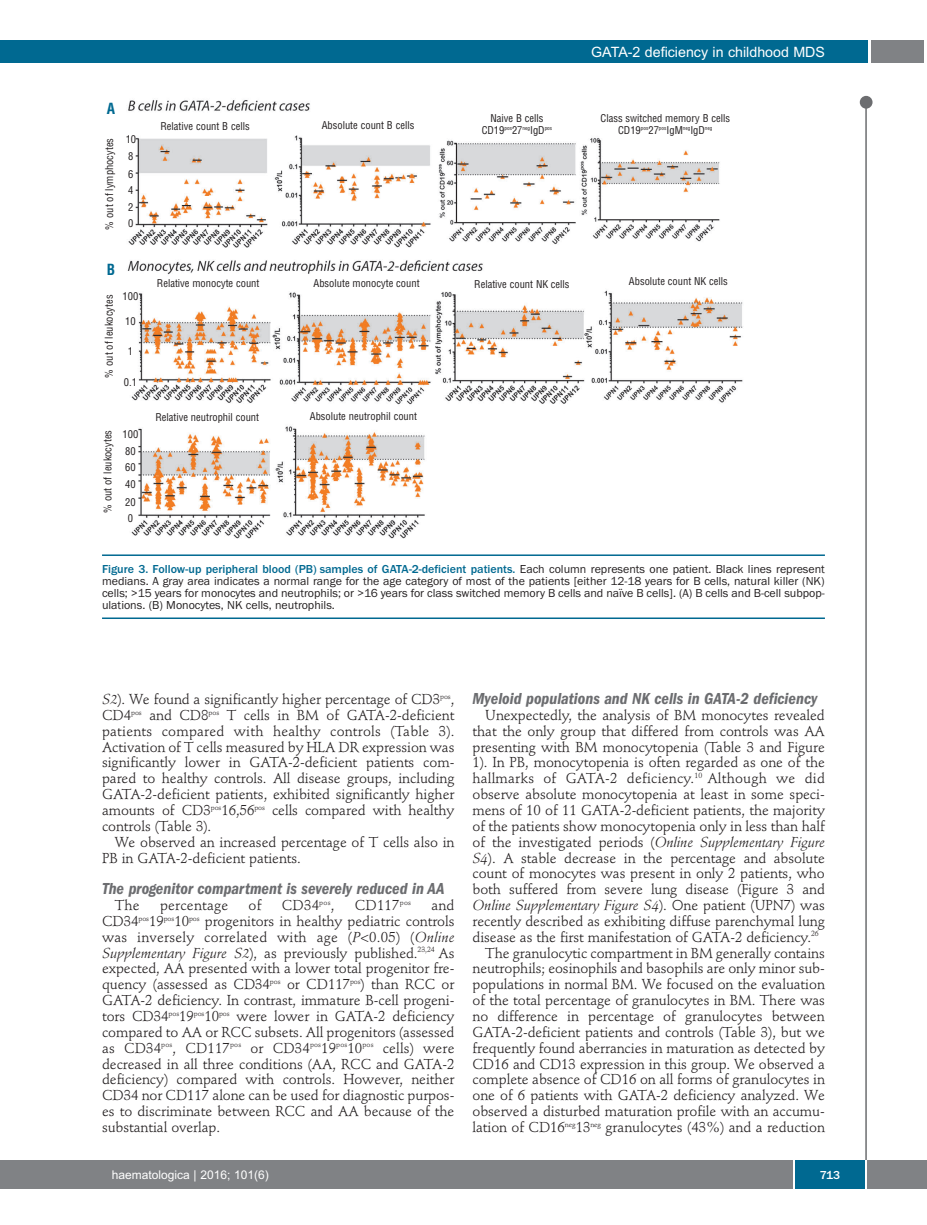
<style>
.page{position:relative;width:927px;height:1225px;background:#fff}
.page>*{position:absolute;margin:0;border:0;box-sizing:border-box;transform-origin:0 0}
.t1{font:italic 600 condensed 16.5px "Franklin Gothic";color:#6c6d70}
.t2{font:700 condensed 15px "Helvetica";color:#006991}
.t3{font:14.25px/15.9px "Stempel Schneidler";letter-spacing:-.005em;color:#231f20;text-align:justify}
.t4{font:14.25px "Stempel Schneidler";letter-spacing:.015em;color:#231f20}
.t5{font:italic 14.25px "Stempel Schneidler";letter-spacing:-.005em;color:#231f20}
.t6{font:14.25px "Arial";color:#fff}
.t7{font:12px/12px "Franklin Gothic";color:#231f20;text-align:justify}
.t8{font:12px "Arial";color:#fff}
.t9{font:500 12px "Franklin Gothic";color:#fff}
.t10{font:condensed 10.5px/16.5px "Helvetica";color:#231f20}
.s1{font-weight:500;color:#006991}
.s2{font-style:italic}
.s3{font-style:normal}
</style>
<div class="page">
<div style="left:860px;top:96px;width:12px;height:13px;background:#6c6d70;border-radius:50%"></div>
<hr style="left:865px;top:98px;width:2px;height:1062px;background:#6c6d70">
<div style="left:871px;top:40px;width:52px;height:22px;background:#808285"></div>
<div style="left:18px;top:40px;width:849px;height:22px;background:#006991"></div>
<div style="left:17px;top:1160px;width:910px;height:28px;background:#808285"></div>
<div style="left:795px;top:1160px;width:70px;height:28px;background:#006991"></div>
<hr style="left:793px;top:1160px;width:2px;height:28px;background:#fff">
<hr style="left:865px;top:1160px;width:2px;height:28px;background:#fff">
<img style="left:127px;top:100px;width:616px;height:439px">
<hr style="left:102px;top:554px;width:723px;height:2px;background:#006991">
<hr style="left:102px;top:617px;width:723px;height:2px;background:#006991">
<div style="left:0;top:40px;width:19px;height:22px;background:#006991"></div>
<div style="left:0;top:1160px;width:18px;height:28px;background:#808285"></div>
<p class="t2" style="left:107px;top:100px;width:10px">A</p>
<p class="t10" style="left:101px;top:230px;width:93px;rotate:-90deg">% out of lymphocytes</p>
<p class="t10" style="left:126px;top:131px;width:12px">10<br>8</p>
<p class="t10" style="left:128px;top:166px;width:7px;text-align:justify">6<br>4<br>2<br>0</p>
<p class="t2" style="left:107px;top:261px;width:10px">B</p>
<p class="t10" style="left:101px;top:377px;width:84px;rotate:-90deg">% out of leukocytes</p>
<p class="t10" style="left:123px;top:288px;width:17px">100</p>
<p class="t10" style="left:125px;top:313px;width:12px">10</p>
<p class="t10" style="left:128px;top:343px;width:7px">1</p>
<p class="t10" style="left:124px;top:374px;width:15px">0.1</p>
<p class="t10" style="left:100px;top:513px;width:84px;rotate:-90deg">% out of leukocytes</p>
<p class="t10" style="left:123px;top:426px;width:17px">100<br>80<br>60<br>40</p>
<p class="t10" style="left:125px;top:494px;width:12px">20<br>0</p>
<p class="t10" style="left:161px;top:118px;width:91px">Relative count B cells</p>
<p class="t10" style="left:322px;top:117px;width:94px">Absolute count B cells</p>
<p class="t6" style="left:591px;top:44px;width:235px">GATA-2 deficiency in childhood MDS</p>
<p class="t10" style="left:482px;top:112px;width:72px;line-height:12.6px;text-align:center">Naive B cells<br>CD19<sup>pos</sup>27<sup>neg</sup>IgD<sup>pos</sup></p>
<p class="t10" style="left:601px;top:112px;width:131px;line-height:12.6px;text-align:center">Class switched memory B cells<br>CD19<sup>pos</sup>27<sup>pos</sup>IgM<sup>neg</sup>IgD<sup>neg</sup></p>
<p class="t10" style="left:157px;top:275px;width:104px">Relative monocyte count</p>
<p class="t10" style="left:314px;top:275px;width:108px">Absolute monocyte count</p>
<p class="t10" style="left:629px;top:273px;width:100px">Absolute count NK cells</p>
<p class="t10" style="left:474px;top:276px;width:97px">Relative count NK cells</p>
<p class="t10" style="left:155px;top:409px;width:105px">Relative neutrophil count</p>
<p class="t10" style="left:310px;top:408px;width:109px">Absolute neutrophil count</p>
<p class="t7" style="left:102px;top:563px;width:724px"><span class="s1">Figure 3. Follow-up peripheral blood (PB) samples of GATA-2-deficient patients.</span> Each column represents one patient. Black lines represent medians. A gray area indicates a normal range for the age category of most of the patients [either 12-18 years for B cells, natural killer (NK) cells; &gt;15 years for monocytes and neutrophils; or &gt;16 years for class switched memory B cells and naïve B cells]. (A) B cells and B-cell subpop&shy;ulations. (B) Monocytes, NK cells, neutrophils.</p>
<p class="t3" style="left:102px;top:692px;width:354px"><span class="s2">S2</span>). We found a significantly higher percentage of CD3<sup>pos</sup>, CD4<sup>pos</sup> and CD8<sup>pos</sup> T cells in BM of GATA-2-deficient patients compared with healthy controls (Table 3).<br>Activation of T cells measured by HLA DR expression was significantly lower in GATA-2-deficient patients com&shy;pared to healthy controls. All disease groups, including GATA-2-deficient patients, exhibited significantly higher amounts of CD3<sup>pos</sup>16,56<sup>pos</sup> cells compared with healthy controls (Table 3).</p>
<p class="t3" style="left:102px;top:835px;width:354px;text-indent:13px">We observed an increased percentage of T cells also in<br>PB in GATA-2-deficient patients.</p>
<p class="t1" style="left:102px;top:882px;width:344px">The progenitor compartment is severely reduced in AA</p>
<p class="t3" style="left:115px;top:898px;width:26px">The</p>
<p class="t4" style="left:160px;top:899px;width:70px">percentage</p>
<p class="t3" style="left:249px;top:898px;width:14px">of</p>
<p class="t3" style="left:282px;top:898px;width:54px">CD34<sup>pos</sup>,</p>
<p class="t3" style="left:355px;top:898px;width:58px">CD117<sup>pos</sup></p>
<p class="t3" style="left:102px;top:898px;width:354px;text-indent:329px">and CD34<sup>pos</sup>19<sup>pos</sup>10<sup>pos</sup> progenitors in healthy pediatric controls was inversely correlated with age (<span class="s2">P</span>&lt;0.05) (<span class="s2">Online Supplementary Figure S2</span>), as previously published.<sup>23,24</sup> As expected, AA presented with a lower total progenitor fre&shy;quency (assessed as CD34<sup>pos</sup> or CD117<sup>pos</sup>) than RCC or GATA-2 deficiency. In contrast, immature B-cell progeni&shy;tors CD34<sup>pos</sup>19<sup>pos</sup>10<sup>pos</sup> were lower in GATA-2 deficiency compared to AA or RCC subsets. All progenitors (assessed as CD34<sup>pos</sup>, CD117<sup>pos</sup> or CD34<sup>pos</sup>19<sup>pos</sup>10<sup>pos</sup> cells) were decreased in all three conditions (AA, RCC and GATA-2 deficiency) compared with controls. However, neither CD34 nor CD117 alone can be used for diagnostic purpos&shy;es to discriminate between RCC and AA because of the substantial overlap.</p>
<p class="t1" style="left:472px;top:692px;width:346px">Myeloid populations and NK cells in GATA-2 deficiency</p>
<p class="t3" style="left:485px;top:708px;width:341px">Unexpectedly, the analysis of BM monocytes revealed</p>
<p class="t3" style="left:472px;top:724px;width:354px">that the only group that differed from controls was AA</p>
<p class="t3" style="left:472px;top:740px;width:354px">presenting with BM monocytopenia (Table 3 and Figure</p>
<p class="t3" style="left:472px;top:756px;width:354px">1). In PB, monocytopenia is often regarded as one of the</p>
<p class="t4" style="left:472px;top:772px;width:354px">hallmarks of GATA-2 deficiency.<sup>10</sup> Although we did</p>
<p class="t3" style="left:472px;top:787px;width:354px">observe absolute monocytopenia at least in some speci-</p>
<p class="t3" style="left:472px;top:803px;width:354px">mens of 10 of 11 GATA-2-deficient patients, the majority</p>
<p class="t3" style="left:472px;top:819px;width:354px">of the patients show monocytopenia only in less than half</p>
<p class="t3" style="left:472px;top:835px;width:354px">of the investigated periods (<span class="s2">Online Supplementary Figure</span></p>
<p class="t3" style="left:472px;top:851px;width:354px"><span class="s2">S4</span>). A stable decrease in the percentage and absolute</p>
<p class="t3" style="left:472px;top:867px;width:354px">count of monocytes was present in only 2 patients, who</p>
<p class="t3" style="left:472px;top:882px;width:354px">both suffered from severe lung disease (Figure 3 and</p>
<p class="t5" style="left:472px;top:899px;width:354px">Online Supplementary Figure S4<span class="s3">). One patient (UPN7) was</span></p>
<p class="t3" style="left:472px;top:914px;width:354px">recently described as exhibiting diffuse parenchymal lung</p>
<p class="t3" style="left:472px;top:930px;width:348px">disease as the first manifestation of GATA-2 deficiency.<sup>26</sup></p>
<p class="t3" style="left:485px;top:946px;width:341px">The granulocytic compartment in BM generally contains</p>
<p class="t3" style="left:472px;top:962px;width:354px">neutrophils; eosinophils and basophils are only minor sub-</p>
<p class="t3" style="left:472px;top:978px;width:354px">populations in normal BM. We focused on the evaluation</p>
<p class="t3" style="left:472px;top:993px;width:354px">of the total percentage of granulocytes in BM. There was</p>
<p class="t3" style="left:472px;top:1009px;width:354px">no difference in percentage of granulocytes between</p>
<p class="t3" style="left:472px;top:1025px;width:354px">GATA-2-deficient patients and controls (Table 3), but we</p>
<p class="t3" style="left:472px;top:1041px;width:354px">frequently found aberrancies in maturation as detected by</p>
<p class="t3" style="left:472px;top:1057px;width:354px">CD16 and CD13 expression in this group. We observed a</p>
<p class="t3" style="left:472px;top:1073px;width:354px">complete absence of CD16 on all forms of granulocytes in</p>
<p class="t3" style="left:472px;top:1088px;width:354px">one of 6 patients with GATA-2 deficiency analyzed. We</p>
<p class="t3" style="left:472px;top:1104px;width:354px">observed a disturbed maturation profile with an accumu-</p>
<p class="t3" style="left:472px;top:1120px;width:354px">lation of CD16<sup>neg</sup>13<sup>neg</sup> granulocytes (43%) and a reduction</p>
<p class="t8" style="left:112px;top:1167px;width:158px">haematologica | 2016; 101(6)</p>
<p class="t9" style="left:820px;top:1167px;width:22px">713</p>
</div>
